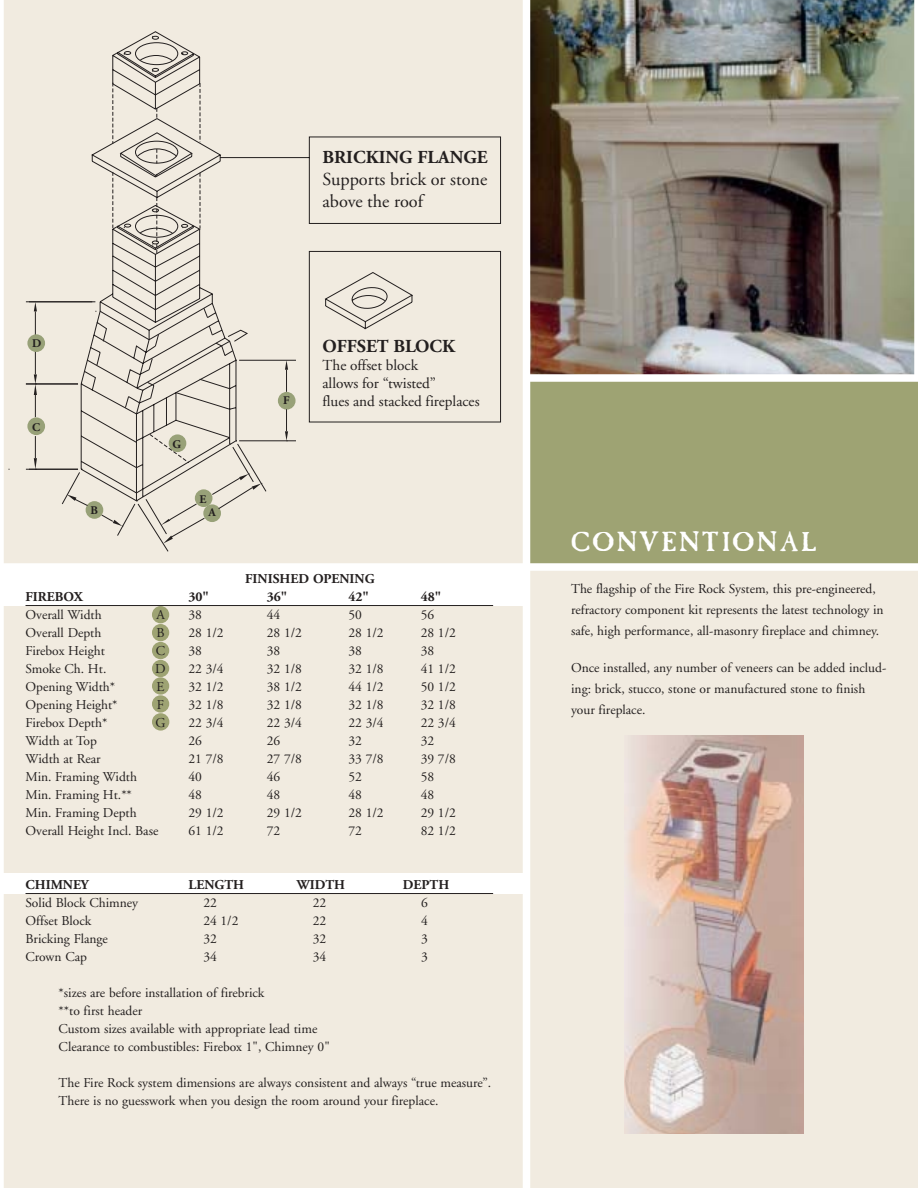
<style>
.page{position:relative;width:918px;height:1188px;background:#fff}
.page>*{position:absolute;margin:0;border:0;box-sizing:border-box;transform-origin:0 0}
.t1{font:27px "Caslon Antique VL";letter-spacing:.085em;color:#fff}
.t2{font:18.3px/22.2px "Adobe Garamond";color:#231f1f}
.t3{font:700 18.3px "Adobe Garamond";color:#231f1f}
.t4{font:15.3px/18.1px "Adobe Garamond";color:#231f1f}
.t5{font:13.5px/21px "Adobe Garamond";color:#231f1f}
.t6{font:700 13.5px "Adobe Garamond";color:#231f1f}
.t7{font:700 11.7px "Adobe Garamond";color:#231f1f}
</style>
<div class="page">
<div style="left:0;top:0;width:526px;height:1188px;background:#f1ebe0"></div>
<img style="left:530px;top:0;width:384px;height:374px">
<div style="left:530px;top:382px;width:388px;height:181px;background:#9ea373"></div>
<div style="left:526px;top:567px;width:392px;height:621px;background:#f1ebe0"></div>
<img style="left:624px;top:736px;width:179px;height:398px">
<div style="left:0;top:563px;width:918px;height:8px;background:#fff"></div>
<hr style="left:239px;top:440px;width:57px;height:1px;background:#231f1f">
<svg style="left:111px;top:31px;width:108px;height:270px"></svg>
<svg style="left:112px;top:83px;width:1px;height:61px"></svg>
<svg style="left:200px;top:83px;width:1px;height:59px"></svg>
<svg style="left:200px;top:173px;width:1px;height:56px"></svg>
<svg style="left:112px;top:172px;width:1px;height:56px"></svg>
<svg style="left:8px;top:301px;width:280px;height:251px"></svg>
<svg style="left:124px;top:35px;width:65px;height:218px"></svg>
<svg style="left:219px;top:136px;width:282px;height:287px"></svg>
<div style="left:27px;top:334px;width:18px;height:18px;background:#98a178;border-radius:50%"></div>
<div style="left:523px;top:0;width:7px;height:1188px;background:#fff"></div>
<hr style="left:0;top:0;width:4px;height:1188px;background:#fff">
<div style="left:0;top:567px;width:526px;height:39px;background:#fff"></div>
<div style="left:0;top:873px;width:526px;height:20px;background:#fff"></div>
<svg style="left:914px;top:0;width:1px;height:374px"></svg>
<div style="left:152px;top:606px;width:17px;height:17px;background:#9ea373;border-radius:50%"></div>
<div style="left:152px;top:624px;width:17px;height:17px;background:#9ea373;border-radius:50%"></div>
<div style="left:152px;top:642px;width:17px;height:17px;background:#9ea373;border-radius:50%"></div>
<div style="left:152px;top:660px;width:17px;height:17px;background:#9ea373;border-radius:50%"></div>
<div style="left:152px;top:677px;width:17px;height:18px;background:#9ea373;border-radius:50%"></div>
<div style="left:152px;top:695px;width:17px;height:18px;background:#9ea373;border-radius:50%"></div>
<div style="left:152px;top:713px;width:17px;height:18px;background:#9ea373;border-radius:50%"></div>
<hr style="left:26px;top:605px;width:467px;height:1px;background:#231f1f">
<hr style="left:26px;top:893px;width:467px;height:1px;background:#231f1f">
<h2 class="t3" style="left:323px;top:150px;width:167px">BRICKING FLANGE</h2>
<h2 class="t2" style="left:323px;top:170px;width:166px">Supports brick or stone above the roof</h2>
<p class="t7" style="left:32px;top:338px;width:11px">D</p>
<p class="t7" style="left:32px;top:422px;width:10px">C</p>
<p class="t7" style="left:172px;top:439px;width:10px">G</p>
<p class="t7" style="left:200px;top:495px;width:8px">E</p>
<p class="t7" style="left:90px;top:505px;width:9px">B</p>
<p class="t7" style="left:209px;top:507px;width:9px">A</p>
<p class="t7" style="left:283px;top:396px;width:8px">F</p>
<h2 class="t3" style="left:322px;top:338px;width:134px">OFFSET BLOCK</h2>
<p class="t4" style="left:322px;top:357px;width:159px">The offset block<br>allows for “twisted”<br>flues and stacked fireplaces</p>
<p class="t6" style="left:245px;top:573px;width:131px">FINISHED OPENING</p>
<p class="t6" style="left:26px;top:591px;width:59px">FIREBOX</p>
<p class="t6" style="left:188px;top:591px;width:22px">30"</p>
<p class="t6" style="left:267px;top:591px;width:22px">36"</p>
<p class="t6" style="left:348px;top:591px;width:22px">42"</p>
<p class="t6" style="left:421px;top:591px;width:22px">48"</p>
<p class="t5" style="left:26px;top:605px;width:78px">Overall Width</p>
<p class="t5" style="left:156px;top:605px;width:10px">A</p>
<p class="t5" style="left:188px;top:605px;width:15px">38</p>
<p class="t5" style="left:267px;top:605px;width:15px">44</p>
<p class="t5" style="left:348px;top:605px;width:15px">50</p>
<p class="t5" style="left:421px;top:605px;width:15px">56</p>
<p class="t5" style="left:26px;top:623px;width:77px">Overall Depth</p>
<p class="t5" style="left:156px;top:623px;width:10px">B</p>
<p class="t5" style="left:188px;top:623px;width:37px">28 1/2</p>
<p class="t5" style="left:267px;top:623px;width:37px">28 1/2</p>
<p class="t5" style="left:348px;top:623px;width:37px">28 1/2</p>
<p class="t5" style="left:421px;top:623px;width:37px">28 1/2</p>
<p class="t5" style="left:26px;top:641px;width:81px">Firebox Height</p>
<p class="t5" style="left:156px;top:641px;width:11px">C</p>
<p class="t5" style="left:188px;top:641px;width:15px">38</p>
<p class="t5" style="left:267px;top:641px;width:15px">38</p>
<p class="t5" style="left:348px;top:641px;width:15px">38</p>
<p class="t5" style="left:421px;top:641px;width:15px">38</p>
<p class="t5" style="left:26px;top:659px;width:82px">Smoke Ch. Ht.</p>
<p class="t5" style="left:155px;top:659px;width:12px">D</p>
<p class="t5" style="left:188px;top:659px;width:37px">22 3/4</p>
<p class="t5" style="left:267px;top:659px;width:37px">32 1/8</p>
<p class="t5" style="left:348px;top:659px;width:37px">32 1/8</p>
<p class="t5" style="left:421px;top:659px;width:37px">41 1/2</p>
<p class="t5" style="left:26px;top:677px;width:91px">Opening Width*</p>
<p class="t5" style="left:157px;top:677px;width:9px">E</p>
<p class="t5" style="left:188px;top:677px;width:37px">32 1/2</p>
<p class="t5" style="left:267px;top:677px;width:37px">38 1/2</p>
<p class="t5" style="left:348px;top:677px;width:37px">44 1/2</p>
<p class="t5" style="left:421px;top:677px;width:37px">50 1/2</p>
<p class="t5" style="left:26px;top:695px;width:94px">Opening Height*</p>
<p class="t5" style="left:157px;top:695px;width:9px">F</p>
<p class="t5" style="left:188px;top:695px;width:37px">32 1/8</p>
<p class="t5" style="left:267px;top:695px;width:37px">32 1/8</p>
<p class="t5" style="left:348px;top:695px;width:37px">32 1/8</p>
<p class="t5" style="left:421px;top:695px;width:37px">32 1/8</p>
<p class="t5" style="left:26px;top:713px;width:83px">Firebox Depth*</p>
<p class="t5" style="left:156px;top:713px;width:12px">G</p>
<p class="t5" style="left:188px;top:713px;width:37px">22 3/4</p>
<p class="t5" style="left:267px;top:713px;width:37px">22 3/4</p>
<p class="t5" style="left:348px;top:713px;width:37px">22 3/4</p>
<p class="t5" style="left:421px;top:713px;width:37px">22 3/4</p>
<p class="t5" style="left:26px;top:731px;width:73px">Width at Top</p>
<p class="t5" style="left:188px;top:731px;width:15px">26</p>
<p class="t5" style="left:267px;top:731px;width:15px">26</p>
<p class="t5" style="left:348px;top:731px;width:15px">32</p>
<p class="t5" style="left:421px;top:731px;width:15px">32</p>
<p class="t5" style="left:26px;top:749px;width:77px">Width at Rear</p>
<p class="t5" style="left:188px;top:749px;width:37px">21 7/8</p>
<p class="t5" style="left:267px;top:749px;width:37px">27 7/8</p>
<p class="t5" style="left:348px;top:749px;width:37px">33 7/8</p>
<p class="t5" style="left:421px;top:749px;width:37px">39 7/8</p>
<p class="t5" style="left:26px;top:767px;width:113px">Min. Framing Width</p>
<p class="t5" style="left:188px;top:767px;width:15px">40</p>
<p class="t5" style="left:267px;top:767px;width:15px">46</p>
<p class="t5" style="left:348px;top:767px;width:15px">52</p>
<p class="t5" style="left:421px;top:767px;width:15px">58</p>
<p class="t5" style="left:26px;top:785px;width:108px">Min. Framing Ht.**</p>
<p class="t5" style="left:188px;top:785px;width:15px">48</p>
<p class="t5" style="left:267px;top:785px;width:15px">48</p>
<p class="t5" style="left:348px;top:785px;width:15px">48</p>
<p class="t5" style="left:421px;top:785px;width:15px">48</p>
<p class="t5" style="left:26px;top:803px;width:113px">Min. Framing Depth</p>
<p class="t5" style="left:188px;top:803px;width:37px">29 1/2</p>
<p class="t5" style="left:267px;top:803px;width:37px">29 1/2</p>
<p class="t5" style="left:348px;top:803px;width:37px">28 1/2</p>
<p class="t5" style="left:421px;top:803px;width:37px">29 1/2</p>
<p class="t5" style="left:26px;top:821px;width:134px">Overall Height Incl. Base</p>
<p class="t5" style="left:188px;top:821px;width:37px">61 1/2</p>
<p class="t5" style="left:267px;top:821px;width:15px">72</p>
<p class="t5" style="left:348px;top:821px;width:15px">72</p>
<p class="t5" style="left:421px;top:821px;width:37px">82 1/2</p>
<p class="t6" style="left:26px;top:879px;width:65px">CHIMNEY</p>
<p class="t6" style="left:188px;top:879px;width:57px">LENGTH</p>
<p class="t6" style="left:297px;top:879px;width:50px">WIDTH</p>
<p class="t6" style="left:403px;top:879px;width:48px">DEPTH</p>
<p class="t5" style="left:26px;top:893px;width:114px">Solid Block Chimney</p>
<p class="t5" style="left:203px;top:893px;width:15px">22</p>
<p class="t5" style="left:313px;top:893px;width:15px">22</p>
<p class="t5" style="left:421px;top:893px;width:8px">6</p>
<p class="t5" style="left:26px;top:911px;width:67px">Offset Block</p>
<p class="t5" style="left:203px;top:911px;width:37px">24 1/2</p>
<p class="t5" style="left:313px;top:911px;width:15px">22</p>
<p class="t5" style="left:421px;top:911px;width:8px">4</p>
<p class="t5" style="left:26px;top:929px;width:84px">Bricking Flange</p>
<p class="t5" style="left:203px;top:929px;width:15px">32</p>
<p class="t5" style="left:313px;top:929px;width:15px">32</p>
<p class="t5" style="left:421px;top:929px;width:8px">3</p>
<p class="t5" style="left:26px;top:947px;width:63px">Crown Cap</p>
<p class="t5" style="left:203px;top:947px;width:15px">34</p>
<p class="t5" style="left:313px;top:947px;width:15px">34</p>
<p class="t5" style="left:421px;top:947px;width:8px">3</p>
<p class="t5" style="left:59px;top:985px;width:273px;line-height:18px">*sizes are before installation of firebrick<br>**to first header<br>Custom sizes available with appropriate lead time Clearance to combustibles: Firebox 1", Chimney 0"</p>
<p class="t5" style="left:59px;top:1075px;width:434px;line-height:18px">The Fire Rock system dimensions are always consistent and always “true measure”.<br>There is no guesswork when you design the room around your fireplace.</p>
<h1 class="t1" style="left:571px;top:531px;width:247px">CONVENTIONAL</h1>
<p class="t5" style="left:571px;top:579px;width:314px">The flagship of the Fire Rock System, this pre-engineered, refractory component kit represents the latest technology in safe, high performance, all-masonry fireplace and chimney.</p>
<p class="t5" style="left:571px;top:659px;width:317px">Once installed, any number of veneers can be added includ&shy;ing: brick, stucco, stone or manufactured stone to finish your fireplace.</p>
</div>
